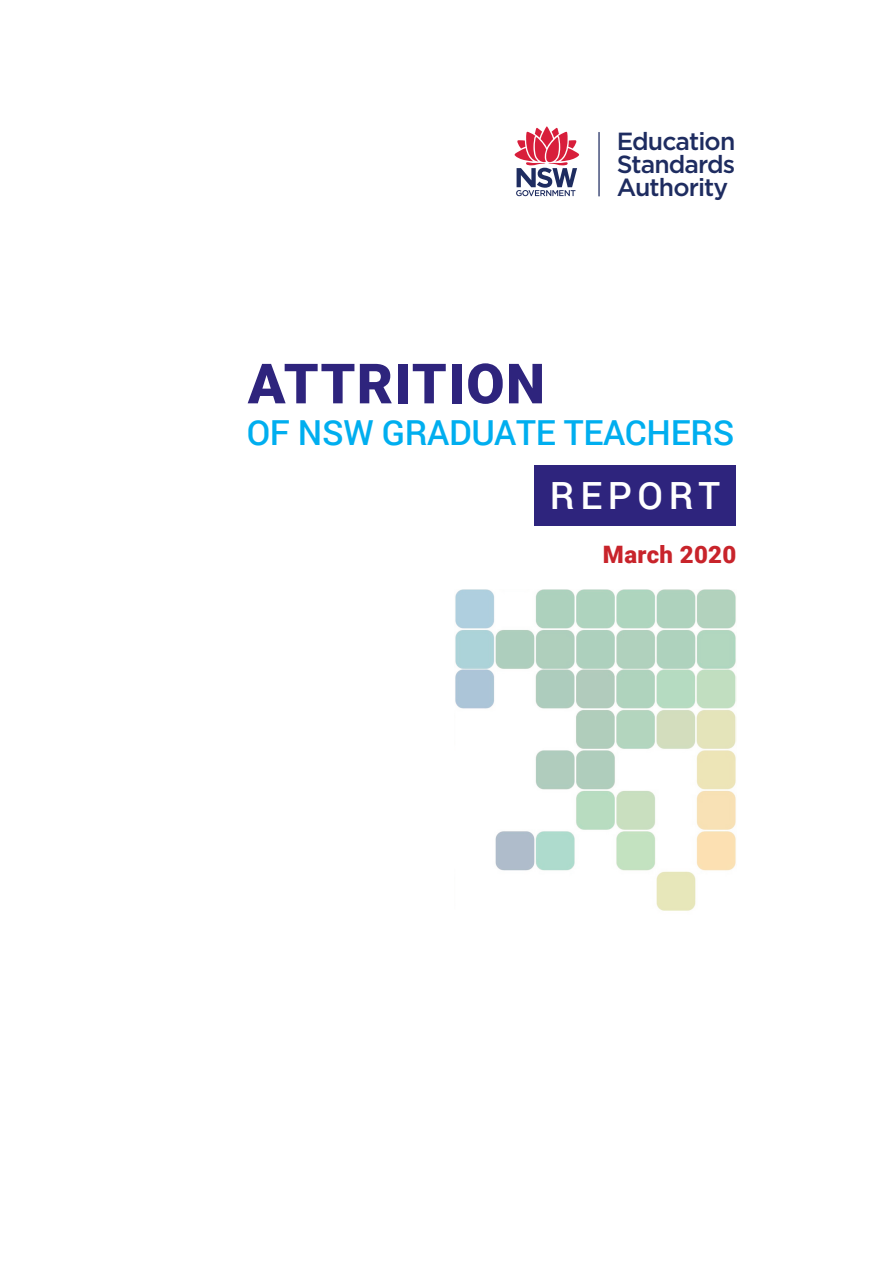
<style>
.page{position:relative;width:893px;height:1263px;background:#fff}
.page>*{position:absolute;margin:0;border:0;box-sizing:border-box;transform-origin:0 0}
.t1{font:900 55.5px "Roboto";letter-spacing:.025em;color:#2e247d}
.t2{font:500 37.5px "Roboto";letter-spacing:.15em;color:#fff}
.t3{font:500 34.5px "Roboto";letter-spacing:-.01em;color:#00aeef}
.t4{font:500 24.75px/22.8px "Gotham";letter-spacing:-.035em;color:#1e2c60;text-align:justify}
.t5{font:900 24px "Roboto";letter-spacing:.015em;color:#c8242b}
</style>
<div class="page">
<img style="left:455px;top:589px;width:281px;height:322px">
<div style="left:534px;top:465px;width:202px;height:61px;background:#2e247d"></div>
<hr style="left:598px;top:132px;width:2px;height:64px;background:#1e2c60">
<svg style="left:514px;top:126px;width:65px;height:70px"></svg>
<p class="t4" style="left:617px;top:130px;width:120px">Education Standards Authority</p>
<h1 class="t1" style="left:248px;top:345px;width:299px">ATTRITION</h1>
<h3 class="t3" style="left:247px;top:408px;width:489px">OF NSW GRADUATE TEACHERS</h3>
<h2 class="t2" style="left:550px;top:469px;width:172px">REPORT</h2>
<p class="t5" style="left:603px;top:538px;width:135px">March 2020</p>
</div>
